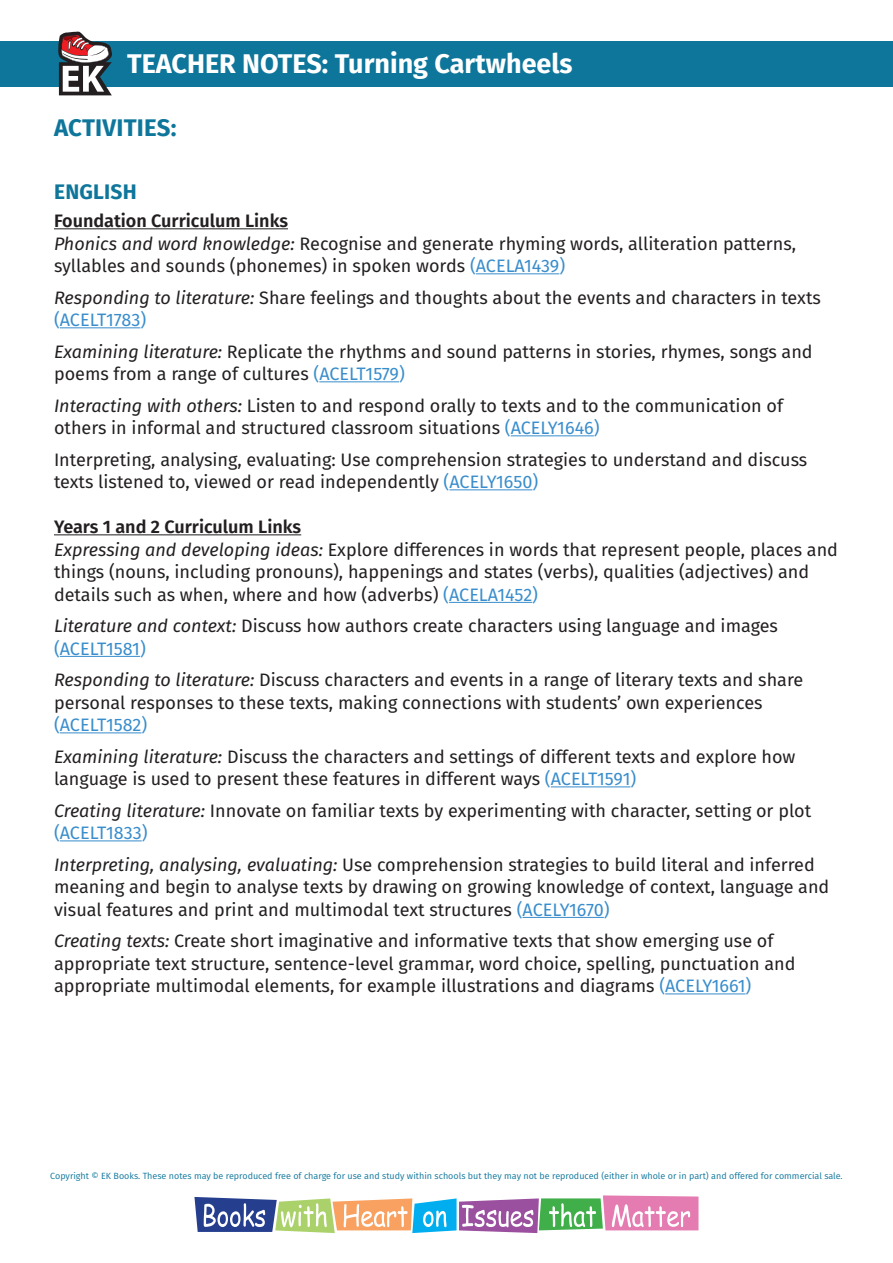
<style>
.page{position:relative;width:893px;height:1263px;background:#fff}
.page>*{position:absolute;margin:0;border:0;box-sizing:border-box;transform-origin:0 0}
.t1{font:700 27px "Fira Sans";color:#fff}
.t2{font:700 24px "Fira Sans";letter-spacing:.01em;color:#0e769b}
.t3{font:700 21px "Fira Sans";letter-spacing:.01em;color:#0e769b}
.t4{font:18px/22.5px "Fira Sans";color:#231f20}
.t5{font:9px "Fira Sans";color:#0e769b}
.s1{font-weight:600}
.s2{font-style:italic}
.s3{color:#398dcc}
</style>
<div class="page">
<svg style="left:194px;top:1195px;width:504px;height:38px"></svg>
<div style="left:0;top:41px;width:893px;height:45px;background:#0e769b"></div>
<svg style="left:58px;top:32px;width:54px;height:63px"></svg>
<hr style="left:54px;top:228px;width:234px;height:1px;background:#231f20">
<hr style="left:476px;top:273px;width:83px;height:1px;background:#398dcc">
<hr style="left:60px;top:327px;width:80px;height:1px;background:#398dcc">
<hr style="left:319px;top:381px;width:80px;height:1px;background:#398dcc">
<hr style="left:511px;top:435px;width:83px;height:1px;background:#398dcc">
<hr style="left:449px;top:489px;width:83px;height:1px;background:#398dcc">
<hr style="left:54px;top:534px;width:247px;height:1px;background:#231f20">
<hr style="left:449px;top:602px;width:83px;height:1px;background:#398dcc">
<hr style="left:60px;top:656px;width:80px;height:1px;background:#398dcc">
<hr style="left:60px;top:732px;width:82px;height:1px;background:#398dcc">
<hr style="left:551px;top:786px;width:79px;height:1px;background:#398dcc">
<hr style="left:60px;top:840px;width:82px;height:1px;background:#398dcc">
<hr style="left:522px;top:917px;width:82px;height:1px;background:#398dcc">
<hr style="left:665px;top:993px;width:81px;height:1px;background:#398dcc">
<h1 class="t1" style="left:127px;top:41px;width:447px">TEACHER NOTES: Turning Cartwheels</h1>
<h2 class="t2" style="left:54px;top:107px;width:124px">ACTIVITIES:</h2>
<p class="t3" style="left:54px;top:173px;width:84px">ENGLISH</p>
<p class="t4" style="left:54px;top:209px;width:744px"><span class="s1">Foundation Curriculum Links<br></span><span class="s2">Phonics and word knowledge:</span> Recognise and generate rhyming words, alliteration patterns, syllables and sounds (phonemes) in spoken words <span class="s3">(ACELA1439)</span></p>
<p class="t4" style="left:54px;top:285px;width:768px"><span class="s2">Responding to literature:</span> Share feelings and thoughts about the events and characters in texts <span class="s3">(ACELT1783)</span></p>
<p class="t4" style="left:54px;top:339px;width:760px"><span class="s2">Examining literature:</span> Replicate the rhythms and sound patterns in stories, rhymes, songs and poems from a range of cultures <span class="s3">(ACELT1579)</span></p>
<p class="t4" style="left:54px;top:393px;width:730px"><span class="s2">Interacting with others:</span> Listen to and respond orally to texts and to the communication of others in informal and structured classroom situations <span class="s3">(ACELY1646)</span></p>
<p class="t4" style="left:54px;top:447px;width:755px">Interpreting, analysing, evaluating: Use comprehension strategies to understand and discuss texts listened to, viewed or read independently <span class="s3">(ACELY1650)</span></p>
<p class="t4" style="left:54px;top:515px;width:785px"><span class="s1">Years 1 and 2 Curriculum Links<br></span><span class="s2">Expressing and developing ideas:</span> Explore differences in words that represent people, places and things (nouns, including pronouns), happenings and states (verbs), qualities (adjectives) and details such as when, where and how (adverbs) <span class="s3">(ACELA1452)</span></p>
<p class="t4" style="left:54px;top:614px;width:725px"><span class="s2">Literature and context:</span> Discuss how authors create characters using language and images <span class="s3">(ACELT1581)</span></p>
<p class="t4" style="left:54px;top:668px;width:751px"><span class="s2">Responding to literature:</span> Discuss characters and events in a range of literary texts and share personal responses to these texts, making connections with students’ own experiences</p>
<p class="t4" style="left:54px;top:708px;width:743px;line-height:31.5px"><span class="s3">(ACELT1582)<br></span><span class="s2">Examining literature:</span> Discuss the characters and settings of different texts and explore how</p>
<p class="t4" style="left:54px;top:762px;width:759px;line-height:31.5px">language is used to present these features in different ways <span class="s3">(ACELT1591)<br></span><span class="s2">Creating literature:</span> Innovate on familiar texts by experimenting with character, setting or plot</p>
<p class="t4" style="left:54px;top:816px;width:762px;line-height:31.5px"><span class="s3">(ACELT1833)<br></span><span class="s2">Interpreting, analysing, evaluating:</span> Use comprehension strategies to build literal and inferred</p>
<p class="t4" style="left:54px;top:875px;width:777px">meaning and begin to analyse texts by drawing on growing knowledge of context, language and visual features and print and multimodal text structures <span class="s3">(ACELY1670)</span></p>
<p class="t4" style="left:54px;top:929px;width:743px"><span class="s2">Creating texts:</span> Create short imaginative and informative texts that show emerging use of appropriate text structure, sentence-level grammar, word choice, spelling, punctuation and appropriate multimodal elements, for example illustrations and diagrams <span class="s3">(ACELY1661)</span></p>
<p class="t5" style="left:50px;top:1169px;width:794px">Copyright © EK Books. These notes may be reproduced free of charge for use and study within schools but they may not be reproduced (either in whole or in part) and offered for commercial sale.</p>
</div>
